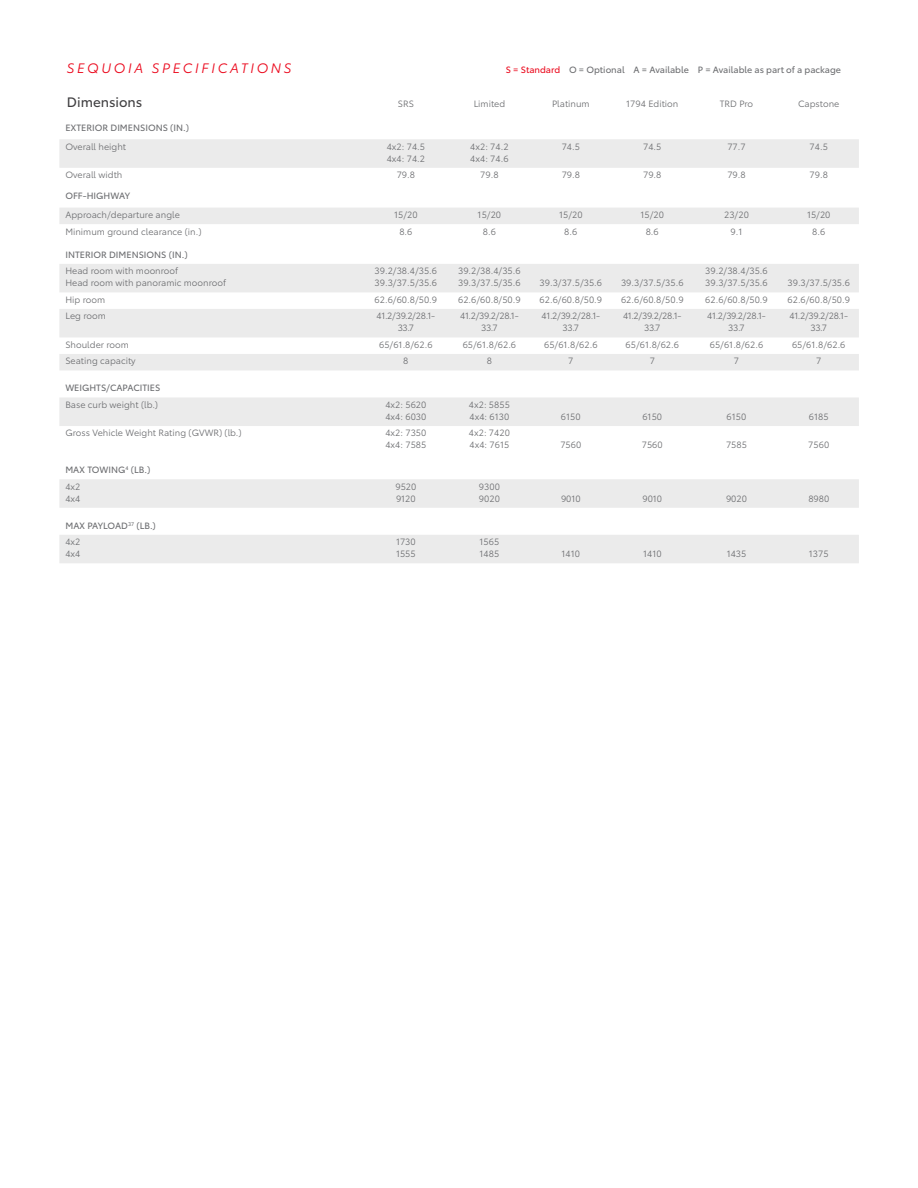
<style>
.page{position:relative;width:918px;height:1188px;background:#fff}
.page>*{position:absolute;margin:0;border:0;box-sizing:border-box;transform-origin:0 0}
.t1{font:italic 13.5px "Toyota Type";letter-spacing:.2em;color:#eb0a1e}
.t2{font:13.5px "Toyota Type";color:#414042}
.t3{font:9px/12px "Toyota Type";color:#6d6e71}
.t4{font:9px/16.5px "Toyota Type";color:#6d6e71}
.s1{color:#eb0a1e}
.s2{font-style:inherit}
</style>
<div class="page">
<svg style="left:59px;top:139px;width:800px;height:424px"></svg>
<h1 class="t1" style="left:67px;top:58px;width:226px">SEQUOIA SPECIFICATIONS</h1>
<p class="t4" style="left:506px;top:61px;width:337px"><span class="s1">S = Standard</span> O = Optional A = Available P = Available as part of a package</p>
<h1 class="t2" style="left:67px;top:92px;width:77px">Dimensions</h1>
<p class="t3" style="left:398px;top:97px;width:18px">SRS</p>
<p class="t3" style="left:474px;top:97px;width:33px">Limited</p>
<p class="t3" style="left:552px;top:97px;width:39px">Platinum</p>
<p class="t3" style="left:626px;top:97px;width:54px">1794 Edition</p>
<p class="t3" style="left:720px;top:97px;width:35px">TRD Pro</p>
<p class="t3" style="left:798px;top:97px;width:43px">Capstone</p>
<p class="t4" style="left:65px;top:119px;width:125px">EXTERIOR DIMENSIONS (IN.)</p>
<p class="t3" style="left:65px;top:140px;width:62px">Overall height</p>
<p class="t3" style="left:387px;top:140px;width:40px">4x2: 74.5<br>4x4: 74.2</p>
<p class="t3" style="left:470px;top:140px;width:40px">4x2: 74.2<br>4x4: 74.6</p>
<p class="t3" style="left:562px;top:140px;width:20px">74.5</p>
<p class="t3" style="left:643px;top:140px;width:20px">74.5</p>
<p class="t3" style="left:727px;top:140px;width:20px">77.7</p>
<p class="t3" style="left:810px;top:140px;width:20px">74.5</p>
<p class="t3" style="left:65px;top:168px;width:59px">Overall width</p>
<p class="t3" style="left:397px;top:168px;width:20px">79.8</p>
<p class="t3" style="left:480px;top:168px;width:20px">79.8</p>
<p class="t3" style="left:562px;top:168px;width:20px">79.8</p>
<p class="t3" style="left:643px;top:168px;width:20px">79.8</p>
<p class="t3" style="left:727px;top:168px;width:20px">79.8</p>
<p class="t3" style="left:810px;top:168px;width:20px">79.8</p>
<p class="t4" style="left:65px;top:187px;width:66px">OFF-HIGHWAY</p>
<p class="t3" style="left:65px;top:208px;width:116px">Approach/departure angle</p>
<p class="t3" style="left:394px;top:208px;width:25px">15/20</p>
<p class="t3" style="left:478px;top:208px;width:25px">15/20</p>
<p class="t3" style="left:559px;top:208px;width:25px">15/20</p>
<p class="t3" style="left:641px;top:208px;width:25px">15/20</p>
<p class="t3" style="left:724px;top:208px;width:26px">23/20</p>
<p class="t3" style="left:807px;top:208px;width:25px">15/20</p>
<p class="t3" style="left:65px;top:225px;width:138px">Minimum ground clearance (in.)</p>
<p class="t3" style="left:399px;top:225px;width:15px">8.6</p>
<p class="t3" style="left:483px;top:225px;width:15px">8.6</p>
<p class="t3" style="left:564px;top:225px;width:15px">8.6</p>
<p class="t3" style="left:646px;top:225px;width:15px">8.6</p>
<p class="t3" style="left:731px;top:225px;width:13px">9.1</p>
<p class="t3" style="left:812px;top:225px;width:15px">8.6</p>
<p class="t4" style="left:65px;top:246px;width:124px">INTERIOR DIMENSIONS (IN.)</p>
<p class="t3" style="left:65px;top:265px;width:162px">Head room with moonroof<br>Head room with panoramic moonroof</p>
<p class="t3" style="left:375px;top:265px;width:64px">39.2/38.4/35.6<br>39.3/37.5/35.6</p>
<p class="t3" style="left:458px;top:265px;width:64px">39.2/38.4/35.6<br>39.3/37.5/35.6</p>
<p class="t3" style="left:540px;top:277px;width:64px">39.3/37.5/35.6</p>
<p class="t3" style="left:621px;top:277px;width:64px">39.3/37.5/35.6</p>
<p class="t3" style="left:705px;top:265px;width:64px">39.2/38.4/35.6<br>39.3/37.5/35.6</p>
<p class="t3" style="left:788px;top:277px;width:64px">39.3/37.5/35.6</p>
<p class="t3" style="left:65px;top:293px;width:41px">Hip room</p>
<p class="t3" style="left:375px;top:293px;width:64px">62.6/60.8/50.9</p>
<p class="t3" style="left:458px;top:293px;width:64px">62.6/60.8/50.9</p>
<p class="t3" style="left:540px;top:293px;width:64px">62.6/60.8/50.9</p>
<p class="t3" style="left:621px;top:293px;width:64px">62.6/60.8/50.9</p>
<p class="t3" style="left:705px;top:293px;width:64px">62.6/60.8/50.9</p>
<p class="t3" style="left:788px;top:293px;width:64px">62.6/60.8/50.9</p>
<p class="t3" style="left:65px;top:310px;width:42px">Leg room</p>
<p class="t3" style="left:377px;top:310px;width:60px;text-align:center">41.2/39.2/28.1-<br>33.7</p>
<p class="t3" style="left:460px;top:310px;width:60px;text-align:center">41.2/39.2/28.1-<br>33.7</p>
<p class="t3" style="left:542px;top:310px;width:60px;text-align:center">41.2/39.2/28.1-<br>33.7</p>
<p class="t3" style="left:623px;top:310px;width:60px;text-align:center">41.2/39.2/28.1-<br>33.7</p>
<p class="t3" style="left:707px;top:310px;width:60px;text-align:center">41.2/39.2/28.1-<br>33.7</p>
<p class="t3" style="left:789px;top:310px;width:60px;text-align:center">41.2/39.2/28.1-<br>33.7</p>
<p class="t3" style="left:65px;top:338px;width:65px">Shoulder room</p>
<p class="t3" style="left:379px;top:338px;width:55px">65/61.8/62.6</p>
<p class="t3" style="left:463px;top:338px;width:55px">65/61.8/62.6</p>
<p class="t3" style="left:544px;top:338px;width:55px">65/61.8/62.6</p>
<p class="t3" style="left:626px;top:338px;width:55px">65/61.8/62.6</p>
<p class="t3" style="left:710px;top:338px;width:55px">65/61.8/62.6</p>
<p class="t3" style="left:792px;top:338px;width:55px">65/61.8/62.6</p>
<p class="t3" style="left:65px;top:355px;width:72px">Seating capacity</p>
<p class="t3" style="left:403px;top:355px;width:7px">8</p>
<p class="t3" style="left:487px;top:355px;width:7px">8</p>
<p class="t3" style="left:568px;top:355px;width:7px">7</p>
<p class="t3" style="left:650px;top:355px;width:7px">7</p>
<p class="t3" style="left:734px;top:355px;width:7px">7</p>
<p class="t3" style="left:816px;top:355px;width:7px">7</p>
<p class="t4" style="left:65px;top:379px;width:97px">WEIGHTS/CAPACITIES</p>
<p class="t3" style="left:65px;top:398px;width:94px">Base curb weight (lb.)</p>
<p class="t3" style="left:385px;top:398px;width:43px">4x2: 5620<br>4x4: 6030</p>
<p class="t3" style="left:469px;top:398px;width:43px">4x2: 5855<br>4x4: 6130</p>
<p class="t3" style="left:561px;top:410px;width:21px">6150</p>
<p class="t3" style="left:642px;top:410px;width:21px">6150</p>
<p class="t3" style="left:727px;top:410px;width:21px">6150</p>
<p class="t3" style="left:809px;top:410px;width:21px">6185</p>
<p class="t3" style="left:65px;top:427px;width:178px">Gross Vehicle Weight Rating (GVWR) (lb.)</p>
<p class="t3" style="left:385px;top:427px;width:43px">4x2: 7350<br>4x4: 7585</p>
<p class="t3" style="left:469px;top:427px;width:43px">4x2: 7420<br>4x4: 7615</p>
<p class="t3" style="left:560px;top:439px;width:22px">7560</p>
<p class="t3" style="left:642px;top:439px;width:22px">7560</p>
<p class="t3" style="left:726px;top:439px;width:22px">7585</p>
<p class="t3" style="left:808px;top:439px;width:22px">7560</p>
<p class="t4" style="left:65px;top:461px;width:86px">MAX TOWING<sup>4</sup> (LB.)<br><span class="s2">4x2</span></p>
<p class="t3" style="left:65px;top:492px;width:17px">4x4</p>
<p class="t3" style="left:395px;top:480px;width:22px">9520<br>9120</p>
<p class="t3" style="left:479px;top:480px;width:22px">9300<br>9020</p>
<p class="t3" style="left:561px;top:492px;width:21px">9010</p>
<p class="t3" style="left:642px;top:492px;width:21px">9010</p>
<p class="t3" style="left:726px;top:492px;width:22px">9020</p>
<p class="t3" style="left:808px;top:492px;width:22px">8980</p>
<p class="t4" style="left:65px;top:517px;width:92px">MAX PAYLOAD<sup>37</sup> (LB.)<br><span class="s2">4x2</span></p>
<p class="t3" style="left:65px;top:547px;width:17px">4x4</p>
<p class="t3" style="left:396px;top:535px;width:21px">1730<br>1555</p>
<p class="t3" style="left:480px;top:535px;width:21px">1565<br>1485</p>
<p class="t3" style="left:562px;top:547px;width:20px">1410</p>
<p class="t3" style="left:643px;top:547px;width:20px">1410</p>
<p class="t3" style="left:727px;top:547px;width:21px">1435</p>
<p class="t3" style="left:809px;top:547px;width:21px">1375</p>
</div>
